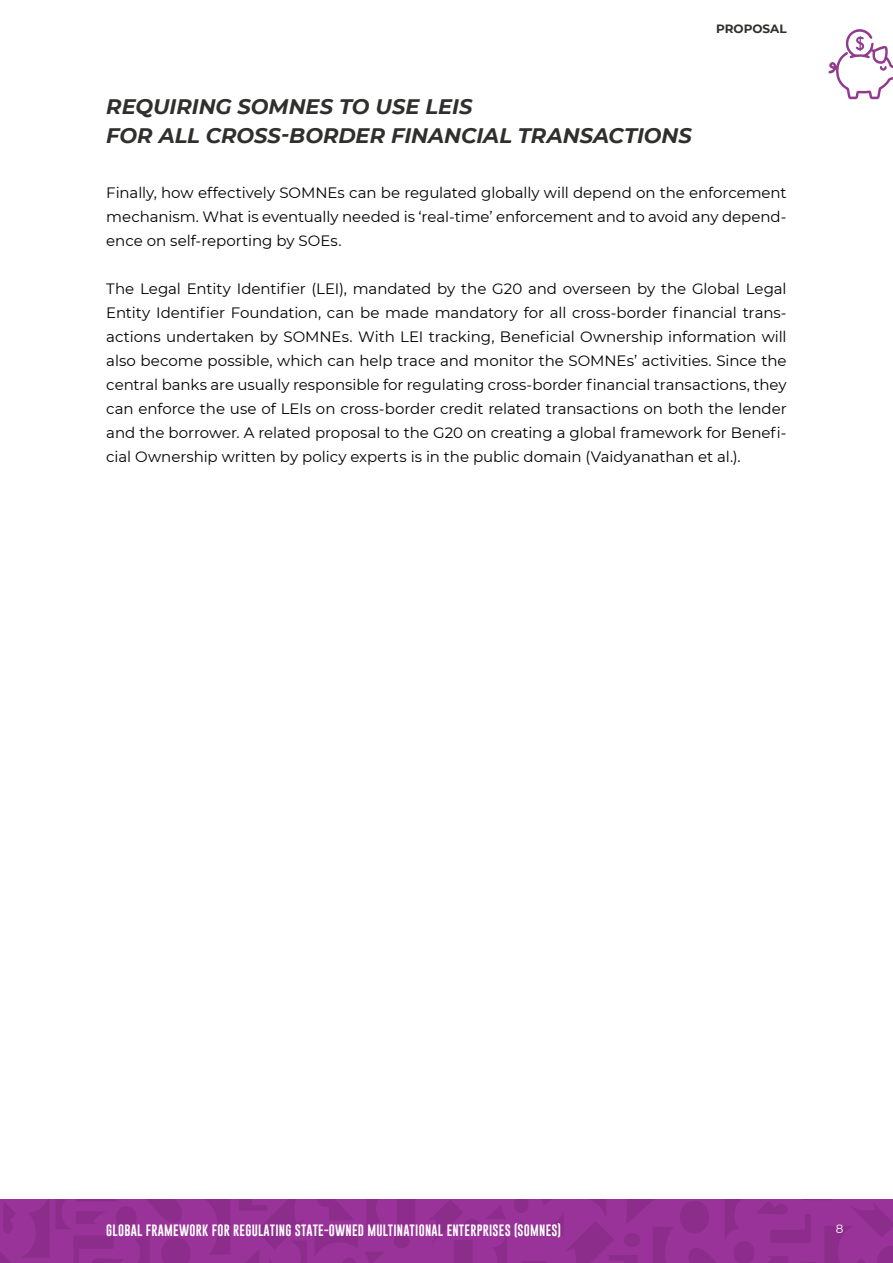
<style>
.page{position:relative;width:893px;height:1263px;background:#fff}
.page>*{position:absolute;margin:0;border:0;box-sizing:border-box;transform-origin:0 0}
.t1{font:italic 700 21px/28.5px "Montserrat";letter-spacing:-.005em;color:#2f302e}
.t2{font:15px/24px "Montserrat";letter-spacing:-.005em;color:#000;text-align:justify}
.t3{font:12px "Gobold";letter-spacing:.02em;color:#fff}
.t4{font:700 12px "Montserrat";color:#2f302e}
.t5{font:12px "Montserrat";color:#fff}
</style>
<div class="page">
<div style="left:0;top:1199px;width:893px;height:64px;background:#939"></div>
<svg style="left:514px;top:1199px;width:379px;height:64px"></svg>
<svg style="left:430px;top:1200px;width:77px;height:63px"></svg>
<svg style="left:0;top:1199px;width:415px;height:64px"></svg>
<svg style="left:828px;top:29px;width:65px;height:70px"></svg>
<p class="t4" style="left:716px;top:23px;width:72px">PROPOSAL</p>
<h1 class="t1" style="left:106px;top:91px;width:587px">REQUIRING SOMNES TO USE LEIS<br>FOR ALL CROSS-BORDER FINANCIAL TRANSACTIONS</h1>
<p class="t2" style="left:106px;top:181px;width:682px">Finally, how effectively SOMNEs can be regulated globally will depend on the enforcement mechanism. What is eventually needed is ‘real-time’ enforcement and to avoid any depend&shy;ence on self-reporting by SOEs.</p>
<p class="t2" style="left:106px;top:276px;width:682px">The Legal Entity Identifier (LEI), mandated by the G20 and overseen by the Global Legal Entity Identifier Foundation, can be made mandatory for all cross-border financial trans&shy;actions undertaken by SOMNEs. With LEI tracking, Beneficial Ownership information will also become possible, which can help trace and monitor the SOMNEs’ activities. Since the central banks are usually responsible for regulating cross-border financial transactions, they can enforce the use of LEIs on cross-border credit related transactions on both the lender and the borrower. A related proposal to the G20 on creating a global framework for Benefi&shy;cial Ownership written by policy experts is in the public domain (Vaidyanathan et al.).</p>
<p class="t3" style="left:106px;top:1223px;width:456px">GLOBAL FRAMEWORK FOR REGULATING STATE-OWNED MULTINATIONAL ENTERPRISES (SOMNES)</p>
<p class="t5" style="left:836px;top:1223px;width:9px">8</p>
</div>
